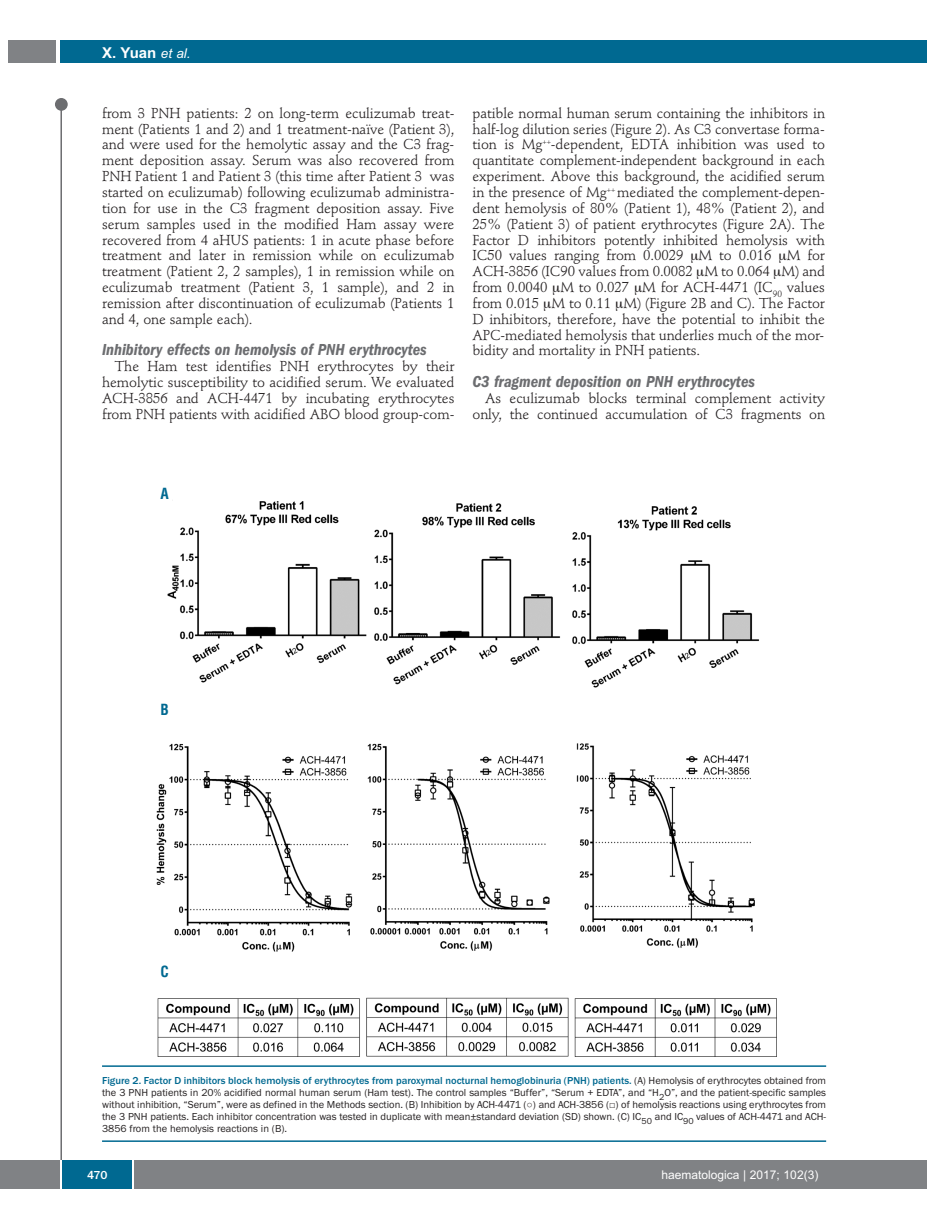
<style>
.page{position:relative;width:927px;height:1225px;background:#fff}
.page>*{position:absolute;margin:0;border:0;box-sizing:border-box;transform-origin:0 0}
.t1{font:italic 600 condensed 16.5px "Franklin Gothic";color:#6c6d70}
.t2{font:700 15px "Arial";color:#fff}
.t3{font:700 condensed 15px "Helvetica";color:#006991}
.t4{font:14.25px/15.9px "Stempel Schneidler";letter-spacing:-.005em;color:#231f20;text-align:justify}
.t5{font:12px "Arial";color:#fff}
.t6{font:500 12px "Franklin Gothic";color:#fff}
.t7{font:10.5px/12px "Franklin Gothic";color:#231f20;text-align:justify}
.s1{font-weight:400;font-style:italic;font-size:13.5px}
.s2{font-weight:500;color:#006991}
</style>
<div class="page">
<div style="left:911px;top:40px;width:16px;height:22px;background:#006991"></div>
<div style="left:910px;top:1160px;width:17px;height:28px;background:#808285"></div>
<div style="left:55px;top:98px;width:13px;height:13px;background:#6c6d70;border-radius:50%"></div>
<hr style="left:60px;top:101px;width:2px;height:1061px;background:#6c6d70">
<div style="left:60px;top:40px;width:852px;height:22px;background:#006991"></div>
<div style="left:9px;top:40px;width:47px;height:22px;background:#808285"></div>
<div style="left:0;top:1160px;width:911px;height:28px;background:#808285"></div>
<div style="left:62px;top:1160px;width:71px;height:28px;background:#006991"></div>
<hr style="left:60px;top:1160px;width:2px;height:28px;background:#fff">
<svg style="left:133px;top:1160px;width:1px;height:28px"></svg>
<img style="left:156px;top:500px;width:621px;height:556px">
<hr style="left:102px;top:1065px;width:724px;height:2px;background:#006991">
<hr style="left:102px;top:1140px;width:724px;height:2px;background:#006991">
<p class="t2" style="left:102px;top:44px;width:90px">X. Yuan <span class="s1">et al.</span></p>
<p class="t4" style="left:102px;top:106px;width:354px">from 3 PNH patients: 2 on long-term eculizumab treat&shy;ment (Patients 1 and 2) and 1 treatment-naïve (Patient 3), and were used for the hemolytic assay and the C3 frag&shy;ment deposition assay. Serum was also recovered from PNH Patient 1 and Patient 3 (this time after Patient 3 was started on eculizumab) following eculizumab administra&shy;tion for use in the C3 fragment deposition assay. Five serum samples used in the modified Ham assay were recovered from 4 aHUS patients: 1 in acute phase before treatment and later in remission while on eculizumab treatment (Patient 2, 2 samples), 1 in remission while on eculizumab treatment (Patient 3, 1 sample), and 2 in remission after discontinuation of eculizumab (Patients 1 and 4, one sample each).</p>
<p class="t1" style="left:102px;top:344px;width:326px">Inhibitory effects on hemolysis of PNH erythrocytes</p>
<p class="t4" style="left:102px;top:360px;width:354px;text-indent:13px">The Ham test identifies PNH erythrocytes by their hemolytic susceptibility to acidified serum. We evaluated ACH-3856 and ACH-4471 by incubating erythrocytes from PNH patients with acidified ABO blood group-com-</p>
<p class="t4" style="left:472px;top:106px;width:354px">patible normal human serum containing the inhibitors in half-log dilution series (Figure 2). As C3 convertase forma&shy;tion is Mg<sup>++</sup>-dependent, EDTA inhibition was used to quantitate complement-independent background in each experiment. Above this background, the acidified serum in the presence of Mg<sup>++</sup> mediated the complement-depen&shy;dent hemolysis of 80% (Patient 1), 48% (Patient 2), and 25% (Patient 3) of patient erythrocytes (Figure 2A). The Factor D inhibitors potently inhibited hemolysis with IC50 values ranging from 0.0029 M to 0.016 M for ACH-3856 (IC90 values from 0.0082 M to 0.064 M) and from 0.0040 M to 0.027 M for ACH-4471 (IC<sub>90</sub> values from 0.015 M to 0.11 M) (Figure 2B and C). The Factor D inhibitors, therefore, have the potential to inhibit the APC-mediated hemolysis that underlies much of the mor&shy;bidity and mortality in PNH patients.</p>
<p class="t1" style="left:472px;top:375px;width:284px">C3 fragment deposition on PNH erythrocytes</p>
<p class="t4" style="left:472px;top:391px;width:354px;text-align:right">As eculizumab blocks terminal complement activity only, the continued accumulation of C3 fragments on</p>
<p class="t3" style="left:161px;top:485px;width:10px">A</p>
<p class="t3" style="left:161px;top:701px;width:10px">B</p>
<p class="t3" style="left:161px;top:963px;width:10px">C</p>
<p class="t7" style="left:102px;top:1074px;width:726px"><span class="s2">Figure 2. Factor D inhibitors block hemolysis of erythrocytes from paroxymal nocturnal hemoglobinuria (PNH) patients.</span> (A) Hemolysis of erythrocytes obtained from the 3 PNH patients in 20% acidified normal human serum (Ham test). The control samples “Buffer”, “Serum + EDTA”, and “H<sub>2</sub>O”, and the patient-specific samples without inhibition, “Serum”, were as defined in the Methods section. (B) Inhibition by ACH-4471 (○) and ACH-3856 (□) of hemolysis reactions using erythrocytes from the 3 PNH patients. Each inhibitor concentration was tested in duplicate with mean±standard deviation (SD) shown. (C) IC<sub>50</sub> and IC<sub>90</sub> values of ACH-4471 and ACH-3856 from the hemolysis reactions in (B).</p>
<p class="t6" style="left:87px;top:1167px;width:22px">470</p>
<p class="t5" style="left:661px;top:1167px;width:158px">haematologica | 2017; 102(3)</p>
</div>
